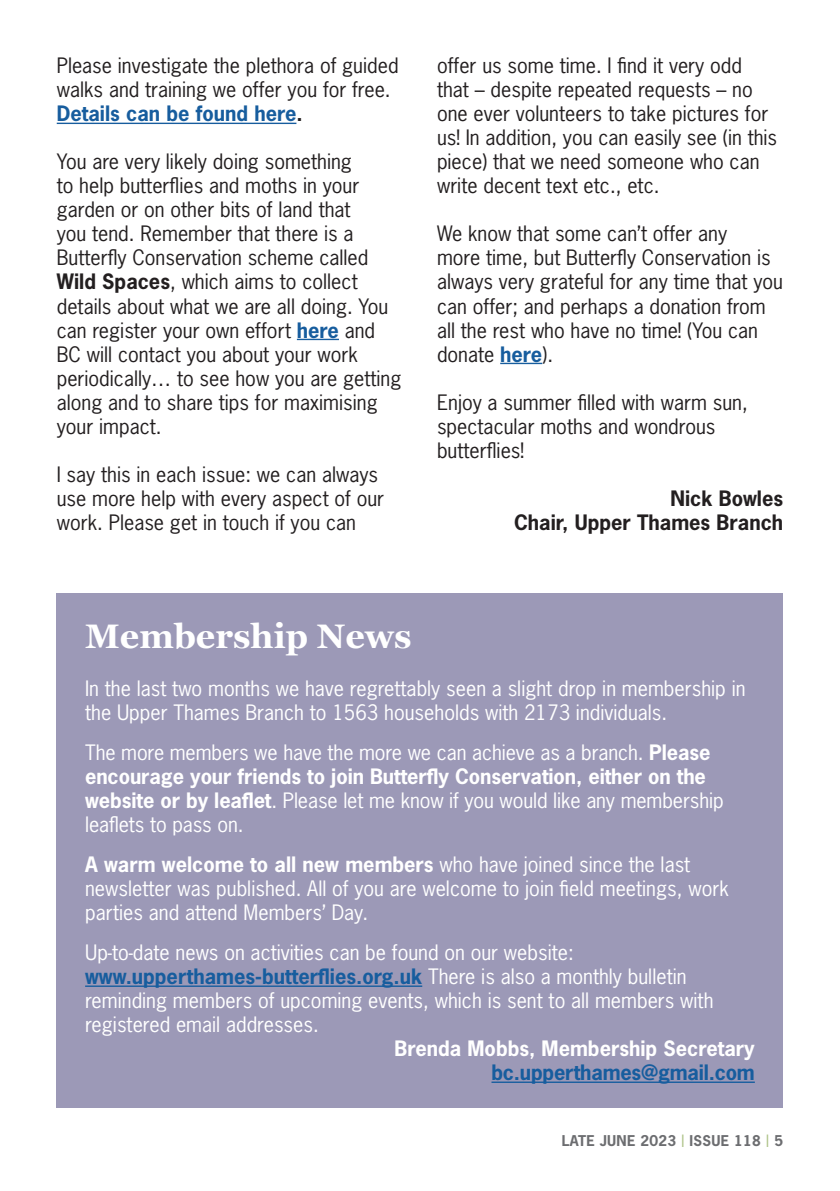
<style>
.page{position:relative;width:840px;height:1191px;background:#fff}
.page>*{position:absolute;margin:0;border:0;box-sizing:border-box;transform-origin:0 0}
.Body_Copy_Bold{font:700 34px "Georgia";color:#fff}
.Body_Copy_Bold-2{font:20px/24px "News Gothic";color:#231f20}
.Body_Copy_Bold-3{font:20px/24px "News Gothic";color:#fff}
.Body_Copy_Bold-4{font:700 20px "News Gothic";color:#231f20}
.Body_Copy_Bold-5{font:700 20px "News Gothic";color:#fff}
.Body_Copy{font:700 20px "News Gothic";letter-spacing:-.01em;color:#175d9e}
.t1{font:700 14px "News Gothic";letter-spacing:.02em;color:#6c6d70}
.s1{font-weight:700;color:#175d9e}
.s2{font-weight:700}
.s3{font-weight:400;font-size:16px;color:#adc287}
</style>
<div class="page">
<hr style="left:57px;top:123px;width:239px;height:1px;background:#175d9e">
<hr style="left:297px;top:339px;width:42px;height:1px;background:#175d9e">
<hr style="left:500px;top:363px;width:42px;height:1px;background:#175d9e">
<div style="left:57px;top:593px;width:725px;height:515px;background:#9c99b7"></div>
<hr style="left:85px;top:985px;width:337px;height:2px;background:#175d9e">
<hr style="left:491px;top:1081px;width:263px;height:2px;background:#175d9e">
<p class="Body_Copy_Bold-2" style="left:57px;top:53px;width:343px">Please investigate the plethora of guided walks and training we offer you for free.<br><span class="s1">Details can be found here</span><span class="s2">.</span></p>
<p class="Body_Copy_Bold-2" style="left:57px;top:149px;width:346px">You are very likely doing something<br>to help butterflies and moths in your garden or on other bits of land that<br>you tend. Remember that there is a Butterfly Conservation scheme called <span class="s2">Wild Spaces</span>, which aims to collect details about what we are all doing. You can register your own effort <span class="s1">here</span> and BC will contact you about your work periodically… to see how you are getting along and to share tips for maximising your impact.</p>
<p class="Body_Copy_Bold-2" style="left:57px;top:461px;width:329px">I say this in each issue: we can always use more help with every aspect of our work. Please get in touch if you can</p>
<p class="Body_Copy_Bold-2" style="left:437px;top:53px;width:341px">offer us some time. I find it very odd that – despite repeated requests – no one ever volunteers to take pictures for us! In addition, you can easily see (in this piece) that we need someone who can write decent text etc., etc.</p>
<p class="Body_Copy_Bold-2" style="left:437px;top:221px;width:347px">We know that some can’t offer any<br>more time, but Butterfly Conservation is always very grateful for any time that you can offer; and perhaps a donation from all the rest who have no time! (You can donate <span class="s1">here</span>).</p>
<p class="Body_Copy_Bold-2" style="left:437px;top:389px;width:312px">Enjoy a summer filled with warm sun, spectacular moths and wondrous butterflies!</p>
<p class="Body_Copy_Bold-4" style="left:670px;top:485px;width:114px">Nick Bowles</p>
<p class="Body_Copy_Bold-4" style="left:514px;top:509px;width:270px">Chair, Upper Thames Branch</p>
<p class="Body_Copy_Bold" style="left:85px;top:611px;width:328px">Membership News</p>
<p class="Body_Copy_Bold-3" style="left:85px;top:676px;width:661px">In the last two months we have regrettably seen a slight drop in membership in the Upper Thames Branch to 1563 households with 2173 individuals.</p>
<p class="Body_Copy_Bold-3" style="left:85px;top:740px;width:639px">The more members we have the more we can achieve as a branch. <span class="s2">Please encourage your friends to join Butterfly Conservation, either on the website or by leaflet</span>. Please let me know if you would like any membership leaflets to pass on.</p>
<p class="Body_Copy_Bold-3" style="left:85px;top:852px;width:645px"><span class="s2">A warm welcome to all new members</span> who have joined since the last newsletter was published. All of you are welcome to join field meetings, work parties and attend Members’ Day.</p>
<p class="Body_Copy_Bold-3" style="left:85px;top:940px;width:490px">Up-to-date news on activities can be found on our website:</p>
<p class="Body_Copy_Bold-3" style="left:85px;top:964px;width:629px"><span class="s1">www.upperthames-butterflies.org.uk</span> There is also a monthly bulletin reminding members of upcoming events, which is sent to all members with registered email addresses.</p>
<p class="Body_Copy_Bold-5" style="left:394px;top:1035px;width:361px">Brenda Mobbs, Membership Secretary</p>
<p class="Body_Copy" style="left:491px;top:1059px;width:265px">bc.upperthames@gmail.com</p>
<p class="t1" style="left:561px;top:1131px;width:223px">LATE JUNE 2023 <span class="s3">|</span> ISSUE 118 <span class="s3">|</span> 5</p>
</div>
